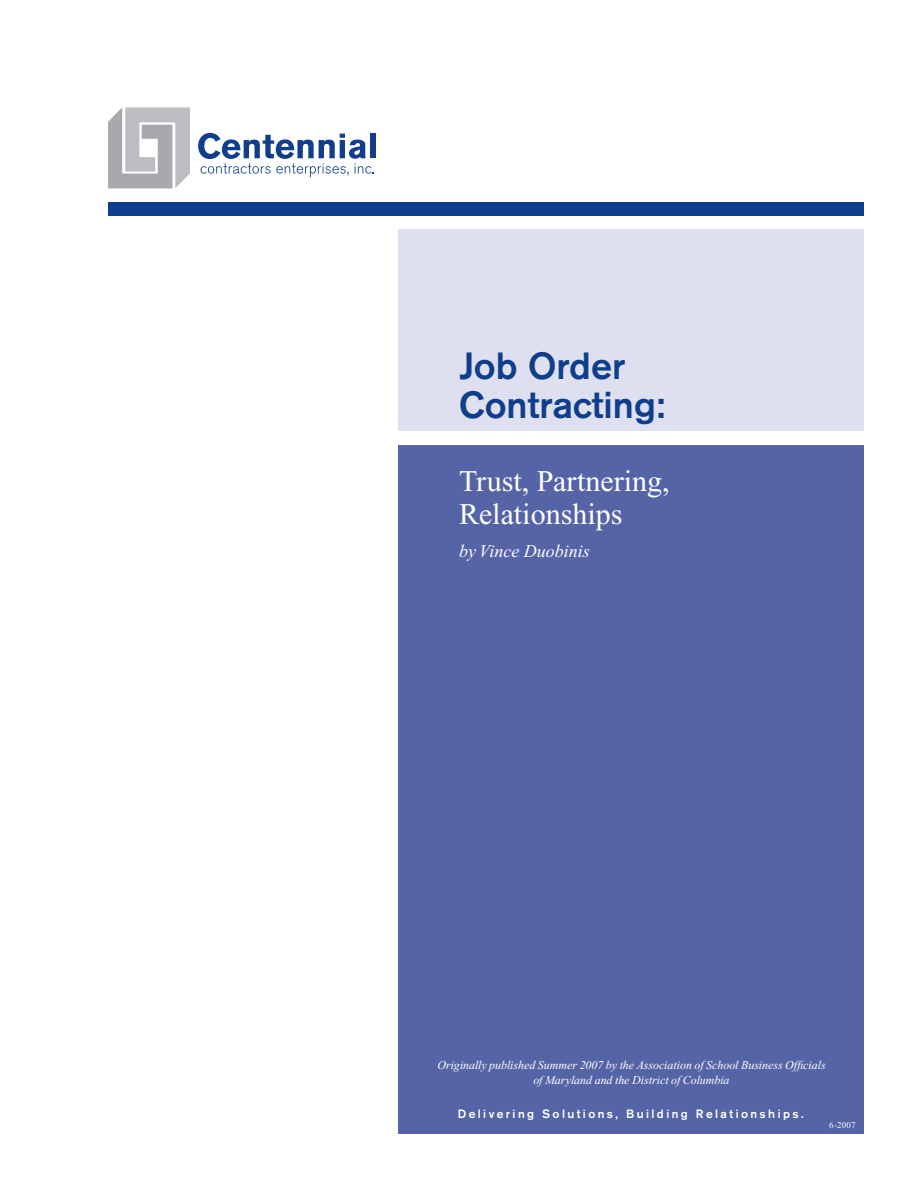
<style>
.page{position:relative;width:918px;height:1188px;background:#fff}
.page>*{position:absolute;margin:0;border:0;box-sizing:border-box;transform-origin:0 0}
.t1{font:500 37.5px/39px "Akzidenz Grotesk BE";color:#103d8c}
.t2{font:30px/33px "Times New Roman";color:#fff}
.t3{font:italic 18px "Times New Roman";color:#fff}
.t4{font:italic 12px/15px "Times New Roman";letter-spacing:-.005em;color:#fff;text-align:center}
.t5{font:500 12px "Akzidenz Grotesk BE";letter-spacing:.2em;color:#fff}
.t6{font:9px "Times New Roman";color:#fff}
</style>
<div class="page">
<div style="left:398px;top:230px;width:466px;height:201px;background:#dee0ef"></div>
<div style="left:398px;top:446px;width:466px;height:688px;background:#5564a6"></div>
<div style="left:108px;top:202px;width:756px;height:14px;background:#103d8c"></div>
<svg style="left:108px;top:107px;width:82px;height:81px;background:#bfc0c3"></svg>
<svg style="left:198px;top:133px;width:176px;height:44px"></svg>
<div style="left:370px;top:134px;width:6px;height:24px;background:#103d8c"></div>
<h1 class="t1" style="left:459px;top:346px;width:208px">Job Order<br>Contracting:</h1>
<h2 class="t2" style="left:459px;top:464px;width:212px">Trust, Partnering,<br>Relationships</h2>
<h3 class="t3" style="left:459px;top:541px;width:132px">by Vince Duobinis</h3>
<p class="t4" style="left:437px;top:1057px;width:390px">Originally published Summer 2007 by the Association of School Business Officials of Maryland and the District of Columbia</p>
<p class="t5" style="left:458px;top:1107px;width:347px">Delivering Solutions, Building Relationships.</p>
<p class="t6" style="left:829px;top:1120px;width:28px">6-2007</p>
</div>
